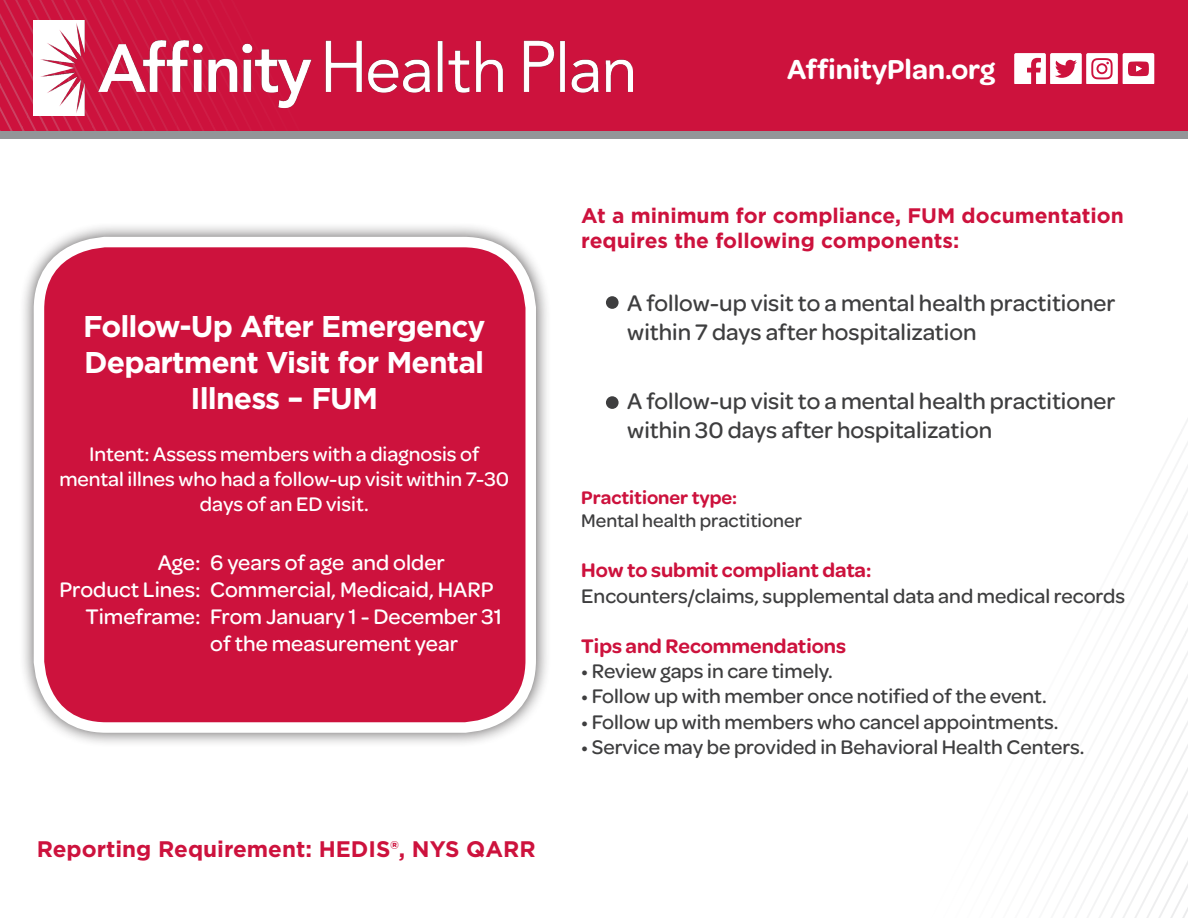
<style>
.page{position:relative;width:1188px;height:918px;background:#fff}
.page>*{position:absolute;margin:0;border:0;box-sizing:border-box;transform-origin:0 0}
.t1{font:700 30px/36px "Gotham";letter-spacing:-.03em;color:#fff;text-align:center}
.t2{font:600 29.25px "Omnes";color:#fff}
.t3{font:500 24px/28.8px "Omnes";color:#3e3e3f}
.t4{font:500 22.5px/27px "Omnes";color:#fff}
.t5{font:700 22.5px "Gotham";color:#cd123d}
.t6{font:500 21px "Omnes";color:#3e3e3f}
.t7{font:500 21px/25.2px "Omnes";color:#fff;text-align:center}
.t8{font:700 21px/25.2px "Gotham";color:#cd123d}
.t9{font:600 21px "Omnes";color:#cd123d}
.t10{font:500 19.5px "Omnes";color:#3e3e3f}
.t11{font:600 19.5px "Omnes";color:#cd123d}
</style>
<div class="page">
<img style="left:1145px;top:740px;width:21px;height:46px">
<img style="left:1124px;top:780px;width:21px;height:47px">
<img style="left:1103px;top:821px;width:21px;height:47px">
<img style="left:1082px;top:862px;width:21px;height:47px">
<img style="left:1163px;top:634px;width:23px;height:94px">
<img style="left:1141px;top:722px;width:22px;height:48px">
<img style="left:1120px;top:765px;width:21px;height:47px">
<img style="left:1097px;top:806px;width:23px;height:49px">
<img style="left:1082px;top:851px;width:15px;height:47px">
<img style="left:1183px;top:647px;width:5px;height:18px">
<img style="left:1165px;top:660px;width:18px;height:50px">
<img style="left:1143px;top:721px;width:17px;height:33px">
<img style="left:1121px;top:763px;width:17px;height:35px">
<img style="left:1100px;top:805px;width:15px;height:38px">
<img style="left:1082px;top:847px;width:10px;height:40px">
<img style="left:1143px;top:660px;width:22px;height:61px">
<img style="left:1121px;top:716px;width:22px;height:47px">
<img style="left:1099px;top:757px;width:22px;height:48px">
<img style="left:1087px;top:799px;width:13px;height:48px">
<img style="left:1163px;top:629px;width:21px;height:31px">
<img style="left:1143px;top:609px;width:20px;height:95px">
<img style="left:1123px;top:715px;width:17px;height:32px">
<img style="left:1101px;top:755px;width:16px;height:36px">
<img style="left:1085px;top:796px;width:10px;height:38px">
<img style="left:1164px;top:583px;width:23px;height:48px">
<img style="left:1133px;top:666px;width:11px;height:47px">
<img style="left:1101px;top:716px;width:22px;height:39px">
<img style="left:1085px;top:750px;width:16px;height:46px">
<img style="left:1162px;top:517px;width:24px;height:95px">
<img style="left:1133px;top:666px;width:9px;height:32px">
<img style="left:1097px;top:716px;width:22px;height:24px">
<img style="left:1085px;top:734px;width:12px;height:49px">
<img style="left:1183px;top:530px;width:5px;height:18px">
<img style="left:1162px;top:544px;width:21px;height:48px">
<img style="left:1143px;top:609px;width:18px;height:28px">
<img style="left:1133px;top:666px;width:5px;height:16px">
<img style="left:1098px;top:716px;width:17px;height:10px">
<img style="left:1085px;top:733px;width:7px;height:38px">
<img style="left:1157px;top:557px;width:7px;height:49px">
<img style="left:1086px;top:716px;width:12px;height:17px">
<img style="left:1162px;top:496px;width:22px;height:48px">
<img style="left:1157px;top:557px;width:5px;height:31px">
<img style="left:1086px;top:716px;width:8px;height:2px">
<img style="left:1162px;top:486px;width:15px;height:48px">
<img style="left:1168px;top:442px;width:20px;height:42px">
<img style="left:1162px;top:486px;width:6px;height:42px">
<img style="left:1182px;top:419px;width:6px;height:12px">
<img style="left:1168px;top:430px;width:14px;height:49px">
<div style="left:0;top:124px;width:1188px;height:14px;background:#939598"></div>
<div style="left:0;top:0;width:1188px;height:131px;background:#cd123d"></div>
<img style="left:183px;top:115px;width:29px;height:9px">
<img style="left:177px;top:124px;width:39px;height:7px">
<img style="left:51px;top:0;width:125px;height:131px">
<img style="left:92px;top:122px;width:22px;height:9px">
<img style="left:89px;top:115px;width:4px;height:13px">
<img style="left:30px;top:0;width:21px;height:21px">
<img style="left:86px;top:115px;width:3px;height:16px">
<img style="left:24px;top:11px;width:22px;height:11px">
<img style="left:17px;top:0;width:7px;height:17px">
<img style="left:69px;top:115px;width:17px;height:16px">
<img style="left:26px;top:22px;width:8px;height:40px">
<img style="left:3px;top:0;width:14px;height:20px">
<img style="left:49px;top:115px;width:20px;height:16px">
<img style="left:26px;top:62px;width:8px;height:12px">
<img style="left:4px;top:20px;width:22px;height:47px">
<img style="left:0;top:10px;width:4px;height:15px">
<img style="left:49px;top:118px;width:16px;height:13px">
<img style="left:28px;top:74px;width:6px;height:39px">
<img style="left:0;top:33px;width:20px;height:38px">
<img style="left:28px;top:113px;width:21px;height:18px">
<img style="left:7px;top:71px;width:21px;height:47px">
<img style="left:0;top:56px;width:7px;height:21px">
<img style="left:23px;top:126px;width:22px;height:5px">
<img style="left:1px;top:83px;width:22px;height:48px">
<img style="left:0;top:103px;width:17px;height:28px">
<svg style="left:0;top:126px;width:3px;height:5px"></svg>
<svg style="left:1014px;top:53px;width:140px;height:31px"></svg>
<img style="left:34px;top:21px;width:599px;height:94px">
<div style="left:18px;top:222px;width:533px;height:526px;background:#231f20;opacity:.75"></div>
<div style="left:39px;top:242px;width:492px;height:486px;background:#cd123d;border-radius:67px"></div>
<div style="left:34px;top:237px;width:502px;height:496px;border:10px solid #fff;border-radius:67px"></div>
<div style="left:606px;top:296px;width:13px;height:13px;background:#3e3e3f;border-radius:50%"></div>
<div style="left:606px;top:396px;width:13px;height:13px;background:#3e3e3f;border-radius:50%"></div>
<p class="t2" style="left:787px;top:49px;width:209px">AffinityPlan.org</p>
<p class="t1" style="left:83px;top:308px;width:404px">Follow-Up After Emergency<br>Department Visit for Mental<br>Illness – FUM</p>
<p class="t7" style="left:59px;top:440px;width:451px">Intent: Assess members with a diagnosis of mental illnes who had a follow-up visit within 7-30 days of an ED visit.</p>
<p class="t4" style="left:59px;top:548px;width:436px;text-indent:98px">Age: 6 years of age and older<br>Product Lines: Commercial, Medicaid, HARP</p>
<p class="t4" style="left:85px;top:602px;width:418px">Timeframe: From January 1 - December 31</p>
<p class="t4" style="left:210px;top:629px;width:249px">of the measurement year</p>
<p class="t5" style="left:37px;top:834px;width:500px">Reporting Requirement: HEDIS®, NYS QARR</p>
<p class="t8" style="left:581px;top:203px;width:544px">At a minimum for compliance, FUM documentation requires the following components:</p>
<p class="t3" style="left:627px;top:287px;width:490px">A follow-up visit to a mental health practitioner within 7 days after hospitalization</p>
<p class="t3" style="left:627px;top:385px;width:490px">A follow-up visit to a mental health practitioner within 30 days after hospitalization</p>
<p class="t11" style="left:581px;top:483px;width:157px">Practitioner type:</p>
<p class="t10" style="left:581px;top:507px;width:222px">Mental health practitioner</p>
<p class="t9" style="left:581px;top:555px;width:292px">How to submit compliant data:</p>
<p class="t6" style="left:581px;top:581px;width:546px">Encounters/claims, supplemental data and medical records</p>
<p class="t9" style="left:581px;top:631px;width:266px">Tips and Recommendations</p>
<p class="t6" style="left:581px;top:657px;width:253px">• Review gaps in care timely.</p>
<p class="t6" style="left:581px;top:682px;width:467px">• Follow up with member once notified of the event.</p>
<p class="t6" style="left:581px;top:707px;width:479px">• Follow up with members who cancel appointments.</p>
<p class="t6" style="left:581px;top:732px;width:505px">• Service may be provided in Behavioral Health Centers.</p>
</div>
